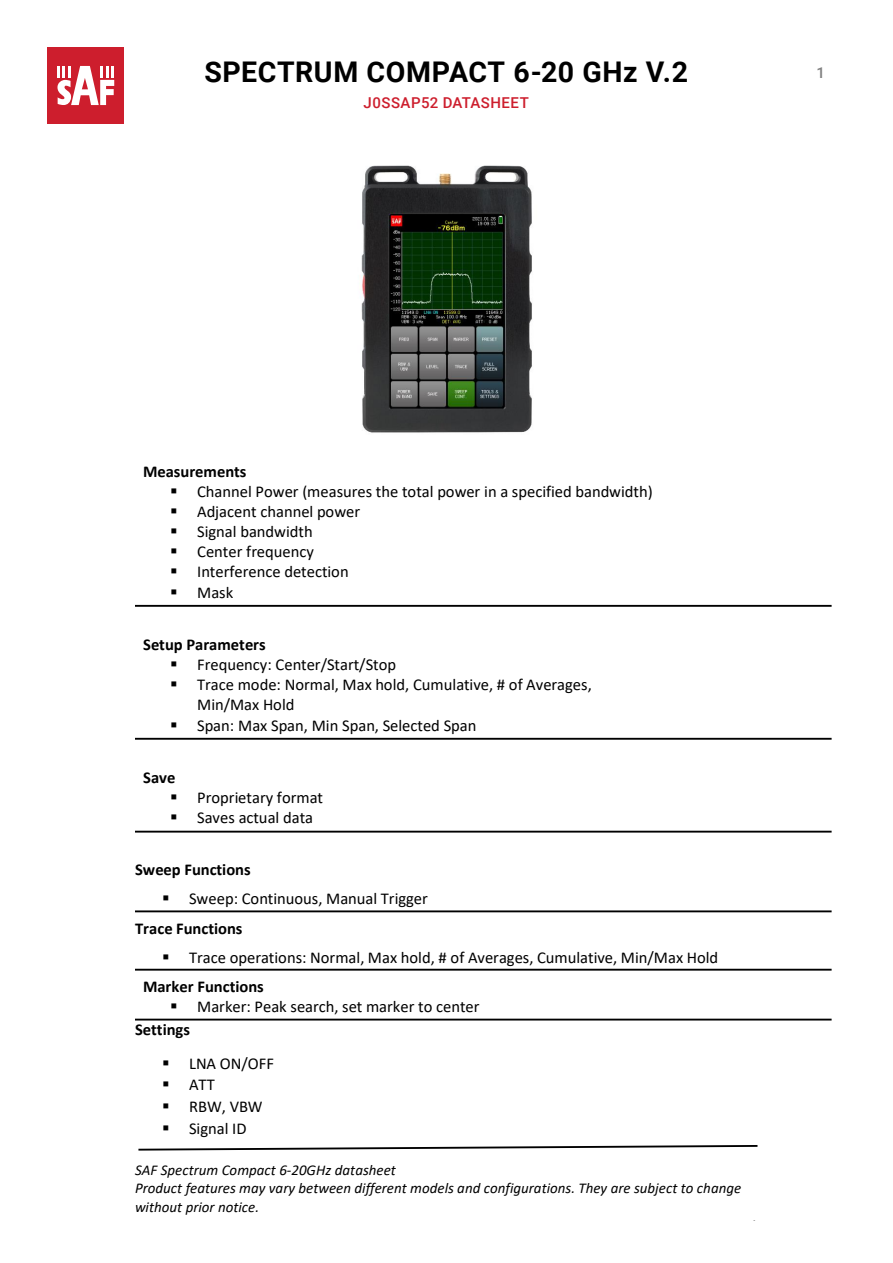
<style>
.page{position:relative;width:893px;height:1263px;background:#fff}
.page>*{position:absolute;margin:0;border:0;box-sizing:border-box;transform-origin:0 0}
.t1{font:700 28.5px "Roboto";letter-spacing:.02em;color:#000}
.t2{font:16.5px/29.1px "Calibri";color:#000}
.t3{font:700 16.5px "Calibri";color:#000}
.t4{font:italic 15px/18.3px "Calibri";letter-spacing:.005em;color:#000}
.t5{font:500 15px "Roboto";letter-spacing:.03em;color:#cd1e2d}
.t6{font:500 15px "Roboto";color:#808080}
.s1{font-weight:700}
</style>
<div class="page">
<div style="left:47px;top:47px;width:77px;height:77px;background:#cd1e2d"></div>
<svg style="left:57px;top:66px;width:57px;height:39px"></svg>
<img style="left:361px;top:165px;width:171px;height:268px">
<hr style="left:135px;top:910px;width:697px;height:2px;background:#000">
<hr style="left:135px;top:969px;width:697px;height:2px;background:#000">
<hr style="left:135px;top:605px;width:697px;height:2px;background:#000">
<hr style="left:135px;top:738px;width:697px;height:2px;background:#000">
<hr style="left:135px;top:831px;width:697px;height:2px;background:#000">
<svg style="left:138px;top:1145px;width:620px;height:6px"></svg>
<hr style="left:135px;top:1019px;width:697px;height:1px;background:#000">
<h1 class="t1" style="left:204px;top:52px;width:485px">SPECTRUM COMPACT 6-20 GHz V.2</h1>
<p class="t5" style="left:363px;top:92px;width:167px">J0SSAP52 DATASHEET</p>
<p class="t6" style="left:817px;top:62px;width:10px">1</p>
<p class="t3" style="left:143px;top:460px;width:105px">Measurements</p>
<p class="t2" style="left:170px;top:476px;width:484px">▪ Channel Power (measures the total power in a specified bandwidth)</p>
<p class="t2" style="left:170px;top:497px;width:192px">▪ Adjacent channel power</p>
<p class="t2" style="left:170px;top:517px;width:144px">▪ Signal bandwidth</p>
<p class="t2" style="left:170px;top:537px;width:145px">▪ Center frequency</p>
<p class="t2" style="left:170px;top:557px;width:180px">▪ Interference detection</p>
<p class="t2" style="left:170px;top:577px;width:65px">▪ Mask</p>
<p class="t3" style="left:143px;top:633px;width:124px">Setup Parameters</p>
<p class="t2" style="left:170px;top:650px;width:228px">▪ Frequency: Center/Start/Stop</p>
<p class="t2" style="left:197px;top:674px;width:396px;line-height:20.1px;text-indent:-27px">▪ Trace mode: Normal, Max hold, Cumulative, # of Averages,<br>Min/Max Hold</p>
<p class="t2" style="left:170px;top:710px;width:308px">▪ Span: Max Span, Min Span, Selected Span</p>
<p class="t3" style="left:143px;top:766px;width:34px">Save</p>
<p class="t2" style="left:170px;top:782px;width:154px">▪ Proprietary format</p>
<p class="t2" style="left:170px;top:803px;width:145px">▪ Saves actual data</p>
<p class="t3" style="left:135px;top:858px;width:117px">Sweep Functions</p>
<p class="t2" style="left:135px;top:884px;width:294px;text-indent:27px">▪ Sweep: Continuous, Manual Trigger<br><span class="s1">Trace Functions</span></p>
<p class="t2" style="left:143px;top:942px;width:577px;text-indent:19px">▪ Trace operations: Normal, Max hold, # of Averages, Cumulative, Min/Max Hold<br><span class="s1">Marker Functions</span></p>
<p class="t2" style="left:135px;top:995px;width:346px;line-height:22.6px;text-indent:35px">▪ Marker: Peak search, set marker to center<br><span class="s1">Settings</span></p>
<p class="t2" style="left:162px;top:1048px;width:114px">▪ LNA ON/OFF</p>
<p class="t2" style="left:162px;top:1070px;width:54px">▪ ATT</p>
<p class="t2" style="left:162px;top:1091px;width:102px">▪ RBW, VBW</p>
<p class="t2" style="left:162px;top:1113px;width:86px">▪ Signal ID</p>
<p class="t4" style="left:135px;top:1160px;width:608px">SAF Spectrum Compact 6-20GHz datasheet<br>Product features may vary between different models and configurations. They are subject to change without prior notice.</p>
</div>
